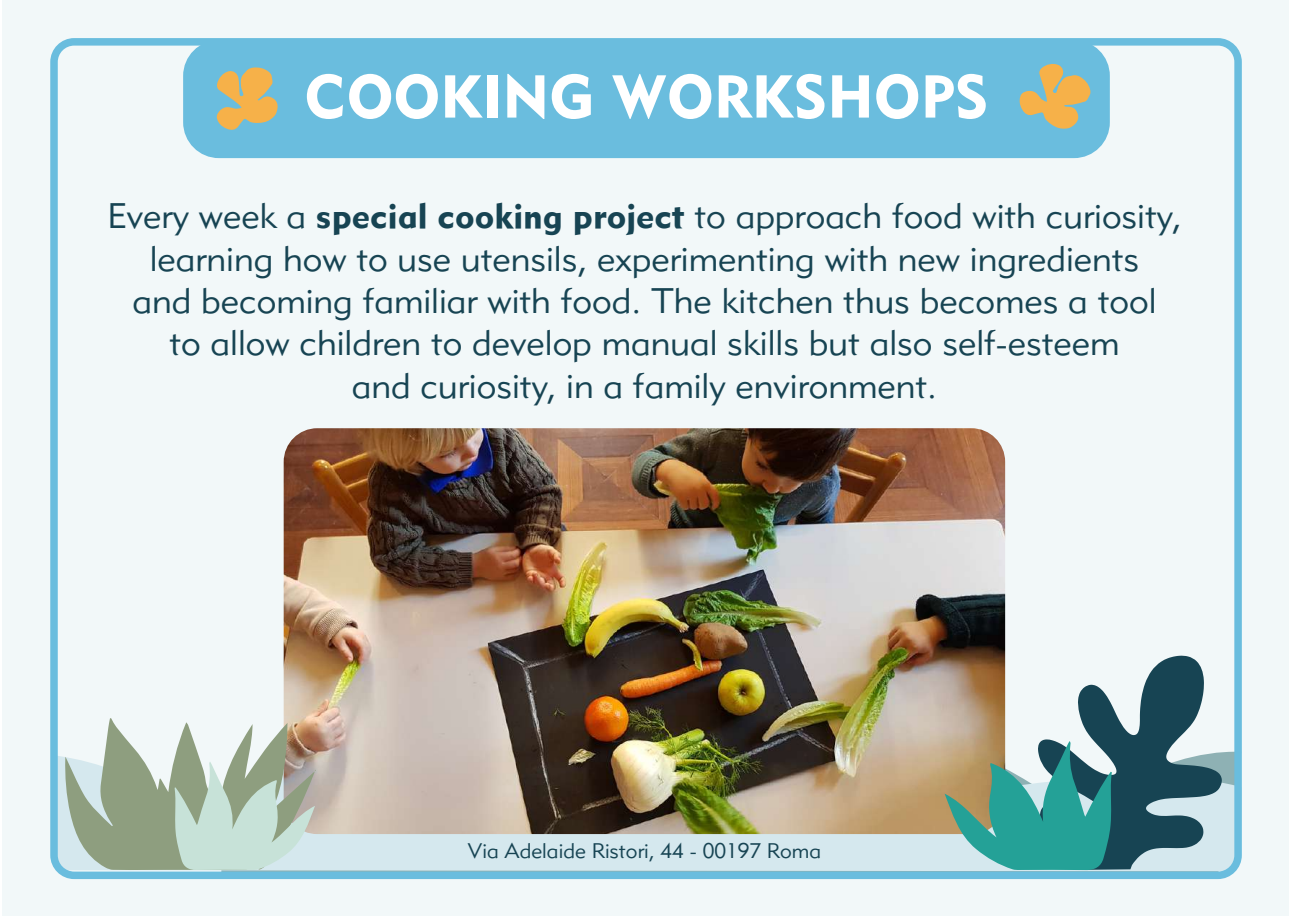
<style>
.page{position:relative;width:1289px;height:919px;background:#fff}
.page>*{position:absolute;margin:0;border:0;box-sizing:border-box;transform-origin:0 0}
.t1{font:60px "Metro Black LT Two";color:#fff}
.t2{font:35.25px/42.3px "Metro Lite LT Two";color:#174453;text-align:center}
.t3{font:21px "Metro Lite LT Two";color:#174453}
.s1{font-family:"Metro Black LT Two"}
</style>
<div class="page">
<div style="left:3px;top:0;width:1285px;height:916px;background:#f2f8f9"></div>
<div style="left:183px;top:40px;width:926px;height:118px;background:#6abdde;border-radius:36px"></div>
<svg style="left:216px;top:67px;width:62px;height:63px"></svg>
<svg style="left:1019px;top:63px;width:71px;height:66px"></svg>
<div style="left:59px;top:753px;width:1182px;height:117px;background:#d5e8ee"></div>
<div style="left:50px;top:38px;width:1191px;height:841px;border:8px solid #6abdde;border-radius:20px"></div>
<img style="left:284px;top:428px;width:721px;height:406px">
<svg style="left:944px;top:655px;width:277px;height:215px"></svg>
<svg style="left:65px;top:718px;width:251px;height:152px"></svg>
<h1 class="t1" style="left:304px;top:59px;width:685px">COOKING WORKSHOPS</h1>
<p class="t2" style="left:107px;top:194px;width:1075px">Every week a <span class="s1">special cooking project</span> to approach food with curiosity, learning how to use utensils, experimenting with new ingredients<br>and becoming familiar with food. The kitchen thus becomes a tool<br>to allow children to develop manual skills but also self-esteem<br>and curiosity, in a family environment.</p>
<p class="t3" style="left:468px;top:837px;width:354px">Via Adelaide Ristori, 44 - 00197 Roma</p>
</div>
